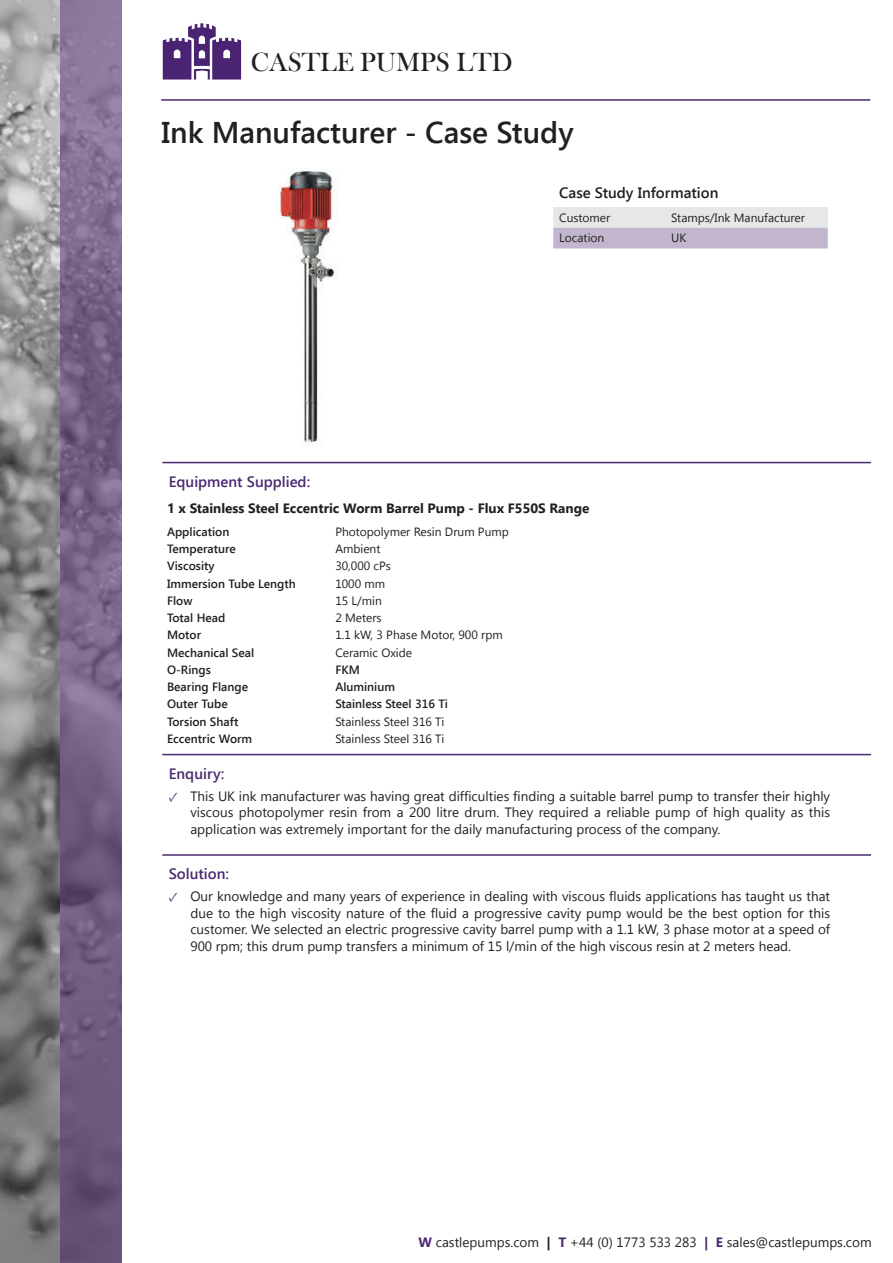
<style>
.page{position:relative;width:893px;height:1263px;background:#fff}
.page>*{position:absolute;margin:0;border:0;box-sizing:border-box;transform-origin:0 0}
.t1{font:600 30px "Segoe UI";color:#231f20}
.t2{font:27px "Bask Old Face";color:#231f20}
.t3{font:600 15px "Segoe UI";color:#492a72}
.t4{font:600 15px "Segoe UI";color:#231f20}
.t5{font:13.5px/16.5px "Segoe UI";color:#231f20;text-align:justify}
.t6{font:700 13.5px "Segoe UI";color:#231f20}
.t7{font:700 13.5px "Minion Pro";color:#492a72}
.t8{font:12px "Segoe UI";color:#231f20}
.t9{font:600 12px "Segoe UI";color:#231f20}
.s1{font-weight:700;color:#492a72}
.s2{font-weight:700}
</style>
<div class="page">
<img style="left:0;top:0;width:121px;height:1263px">
<img style="left:162px;top:23px;width:80px;height:57px">
<svg style="left:553px;top:207px;width:275px;height:42px;background:#d4cfdb"></svg>
<img style="left:279px;top:170px;width:58px;height:273px">
<hr style="left:161px;top:99px;width:709px;height:2px;background:#492a72">
<hr style="left:162px;top:462px;width:709px;height:1px;background:#492a72">
<hr style="left:162px;top:754px;width:709px;height:1px;background:#492a72">
<hr style="left:162px;top:854px;width:709px;height:2px;background:#492a72">
<p class="t2" style="left:251px;top:47px;width:263px">CASTLE PUMPS LTD</p>
<p class="t1" style="left:162px;top:112px;width:413px">Ink Manufacturer - Case Study</p>
<p class="t4" style="left:559px;top:183px;width:161px">Case Study Information</p>
<p class="t8" style="left:559px;top:209px;width:53px">Customer</p>
<p class="t8" style="left:671px;top:209px;width:135px">Stamps/Ink Manufacturer</p>
<p class="t8" style="left:559px;top:230px;width:47px">Location</p>
<p class="t8" style="left:671px;top:230px;width:17px">UK</p>
<p class="t3" style="left:169px;top:471px;width:143px">Equipment Supplied:</p>
<p class="t6" style="left:167px;top:498px;width:424px">1 x Stainless Steel Eccentric Worm Barrel Pump - Flux F550S Range</p>
<p class="t9" style="left:167px;top:523px;width:64px">Application</p>
<p class="t8" style="left:335px;top:523px;width:175px">Photopolymer Resin Drum Pump</p>
<p class="t9" style="left:167px;top:540px;width:70px">Temperature</p>
<p class="t8" style="left:335px;top:540px;width:47px">Ambient</p>
<p class="t9" style="left:167px;top:558px;width:49px">Viscosity</p>
<p class="t8" style="left:335px;top:558px;width:57px">30,000 cPs</p>
<p class="t9" style="left:167px;top:575px;width:130px">Immersion Tube Length</p>
<p class="t8" style="left:335px;top:575px;width:51px">1000 mm</p>
<p class="t9" style="left:167px;top:592px;width:27px">Flow</p>
<p class="t8" style="left:335px;top:592px;width:48px">15 L/min</p>
<p class="t9" style="left:167px;top:609px;width:60px">Total Head</p>
<p class="t8" style="left:335px;top:609px;width:48px">2 Meters</p>
<p class="t9" style="left:167px;top:627px;width:36px">Motor</p>
<p class="t8" style="left:335px;top:627px;width:169px">1.1 kW, 3 Phase Motor, 900 rpm</p>
<p class="t9" style="left:167px;top:644px;width:89px">Mechanical Seal</p>
<p class="t8" style="left:335px;top:644px;width:78px">Ceramic Oxide</p>
<p class="t9" style="left:167px;top:661px;width:45px">O-Rings</p>
<p class="t9" style="left:335px;top:661px;width:26px">FKM</p>
<p class="t9" style="left:167px;top:678px;width:83px">Bearing Flange</p>
<p class="t9" style="left:335px;top:678px;width:61px">Aluminium</p>
<p class="t9" style="left:167px;top:696px;width:62px">Outer Tube</p>
<p class="t9" style="left:335px;top:696px;width:114px">Stainless Steel 316 Ti</p>
<p class="t9" style="left:167px;top:713px;width:73px">Torsion Shaft</p>
<p class="t8" style="left:335px;top:713px;width:111px">Stainless Steel 316 Ti</p>
<p class="t9" style="left:167px;top:730px;width:87px">Eccentric Worm</p>
<p class="t8" style="left:335px;top:730px;width:111px">Stainless Steel 316 Ti</p>
<p class="t3" style="left:169px;top:763px;width:57px">Enquiry:</p>
<p class="t7" style="left:169px;top:787px;width:11px">✓</p>
<p class="t5" style="left:190px;top:787px;width:641px">This UK ink manufacturer was having great difficulties finding a suitable barrel pump to transfer their highly viscous photopolymer resin from a 200 litre drum. They required a reliable pump of high quality as this application was extremely important for the daily manufacturing process of the company.</p>
<p class="t3" style="left:169px;top:864px;width:62px">Solution:</p>
<p class="t7" style="left:169px;top:887px;width:11px">✓</p>
<p class="t5" style="left:190px;top:888px;width:641px">Our knowledge and many years of experience in dealing with viscous fluids applications has taught us that due to the high viscosity nature of the fluid a progressive cavity pump would be the best option for this customer. We selected an electric progressive cavity barrel pump with a 1.1 kW, 3 phase motor at a speed of 900 rpm; this drum pump transfers a minimum of 15 l/min of the high viscous resin at 2 meters head.</p>
<p class="t5" style="left:419px;top:1233px;width:455px"><span class="s1">W</span> castlepumps.com <span class="s2">|</span> <span class="s1">T</span> +44 (0) 1773 533 283 <span class="s1">| E</span> sales@castlepumps.com</p>
</div>
